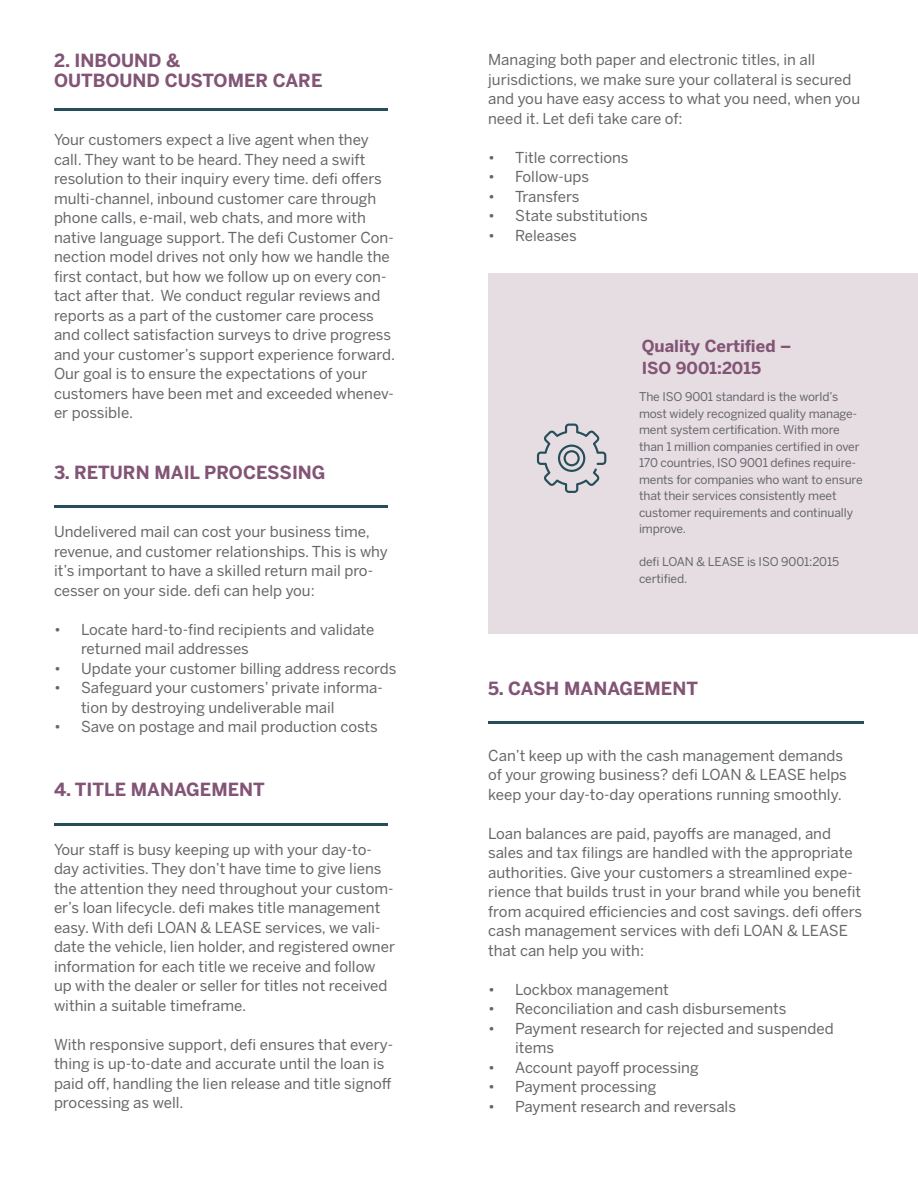
<style>
.page{position:relative;width:918px;height:1188px;background:#fff}
.page>*{position:absolute;margin:0;border:0;box-sizing:border-box;transform-origin:0 0}
.t1{font:700 18px/19.5px "Benton Sans";color:#825475}
.t2{font:700 16.5px/22.5px "Benton Sans";color:#825475}
.t3{font:15px/19.5px "Benton Sans";color:#65676a}
.t4{font:12px/16.5px "Benton Sans";letter-spacing:-.01em;color:#65676a}
</style>
<div class="page">
<hr style="left:0;top:917px;width:1px;height:271px;background:#815374">
<hr style="left:54px;top:108px;width:334px;height:3px;background:#254d5a">
<hr style="left:54px;top:505px;width:334px;height:3px;background:#254d5a">
<div style="left:488px;top:273px;width:430px;height:361px;background:#e6dde3"></div>
<hr style="left:54px;top:823px;width:334px;height:3px;background:#254d5a">
<hr style="left:488px;top:721px;width:376px;height:3px;background:#254d5a">
<svg style="left:537px;top:424px;width:69px;height:69px"></svg>
<p class="t1" style="left:54px;top:51px;width:270px">2. INBOUND &amp;<br>OUTBOUND CUSTOMER CARE</p>
<p class="t3" style="left:54px;top:130px;width:343px">Your customers expect a live agent when they call. They want to be heard. They need a swift resolution to their inquiry every time. defi offers multi-channel, inbound customer care through phone calls, e-mail, web chats, and more with native language support. The defi Customer Con&shy;nection model drives not only how we handle the first contact, but how we follow up on every con&shy;tact after that. We conduct regular reviews and reports as a part of the customer care process and collect satisfaction surveys to drive progress and your customer’s support experience forward.<br>Our goal is to ensure the expectations of your customers have been met and exceeded whenev&shy;er possible.</p>
<p class="t1" style="left:54px;top:462px;width:273px">3. RETURN MAIL PROCESSING</p>
<p class="t3" style="left:54px;top:522px;width:335px">Undelivered mail can cost your business time, revenue, and customer relationships. This is why it’s important to have a skilled return mail pro&shy;cesser on your side. defi can help you:</p>
<p class="t3" style="left:81px;top:619px;width:295px;text-indent:-27px">• Locate hard-to-find recipients and validate returned mail addresses</p>
<p class="t3" style="left:54px;top:658px;width:344px">• Update your customer billing address records</p>
<p class="t3" style="left:81px;top:678px;width:303px;text-indent:-27px">• Safeguard your customers’ private informa&shy;tion by destroying undeliverable mail</p>
<p class="t3" style="left:54px;top:717px;width:325px">• Save on postage and mail production costs</p>
<p class="t1" style="left:54px;top:780px;width:212px">4. TITLE MANAGEMENT</p>
<p class="t3" style="left:54px;top:840px;width:343px">Your staff is busy keeping up with your day-to&shy;day activities. They don’t have time to give liens the attention they need throughout your custom&shy;er’s loan lifecycle. defi makes title management easy. With defi LOAN &amp; LEASE services, we vali&shy;date the vehicle, lien holder, and registered owner information for each title we receive and follow up with the dealer or seller for titles not received within a suitable timeframe.</p>
<p class="t3" style="left:54px;top:1035px;width:341px">With responsive support, defi ensures that every&shy;thing is up-to-date and accurate until the loan is paid off, handling the lien release and title signoff processing as well.</p>
<p class="t3" style="left:488px;top:50px;width:374px">Managing both paper and electronic titles, in all jurisdictions, we make sure your collateral is secured and you have easy access to what you need, when you need it. Let defi take care of:</p>
<p class="t3" style="left:488px;top:147px;width:142px">• Title corrections</p>
<p class="t3" style="left:488px;top:167px;width:102px">• Follow-ups</p>
<p class="t3" style="left:488px;top:186px;width:93px">• Transfers</p>
<p class="t3" style="left:488px;top:206px;width:161px">• State substitutions</p>
<p class="t3" style="left:488px;top:225px;width:90px">• Releases</p>
<p class="t2" style="left:642px;top:334px;width:151px">Quality Certified –<br>ISO 9001:2015</p>
<p class="t4" style="left:639px;top:389px;width:225px">The ISO 9001 standard is the world’s most widely recognized quality manage&shy;ment system certification. With more than 1 million companies certified in over 170 countries, ISO 9001 defines require&shy;ments for companies who want to ensure that their services consistently meet customer requirements and continually improve.</p>
<p class="t4" style="left:639px;top:554px;width:202px">defi LOAN &amp; LEASE is ISO 9001:2015 certified.</p>
<p class="t1" style="left:488px;top:678px;width:211px">5. CASH MANAGEMENT</p>
<p class="t3" style="left:488px;top:746px;width:360px">Can’t keep up with the cash management demands of your growing business? defi LOAN &amp; LEASE helps keep your day-to-day operations running smoothly.</p>
<p class="t3" style="left:488px;top:824px;width:376px">Loan balances are paid, payoffs are managed, and sales and tax filings are handled with the appropriate authorities. Give your customers a streamlined expe&shy;rience that builds trust in your brand while you benefit from acquired efficiencies and cost savings. defi offers cash management services with defi LOAN &amp; LEASE that can help you with:</p>
<p class="t3" style="left:488px;top:980px;width:182px">• Lockbox management</p>
<p class="t3" style="left:488px;top:999px;width:300px">• Reconciliation and cash disbursements</p>
<p class="t3" style="left:515px;top:1019px;width:320px;text-indent:-27px">• Payment research for rejected and suspended items</p>
<p class="t3" style="left:488px;top:1058px;width:212px">• Account payoff processing</p>
<p class="t3" style="left:488px;top:1077px;width:170px">• Payment processing</p>
<p class="t3" style="left:488px;top:1097px;width:249px">• Payment research and reversals</p>
</div>
